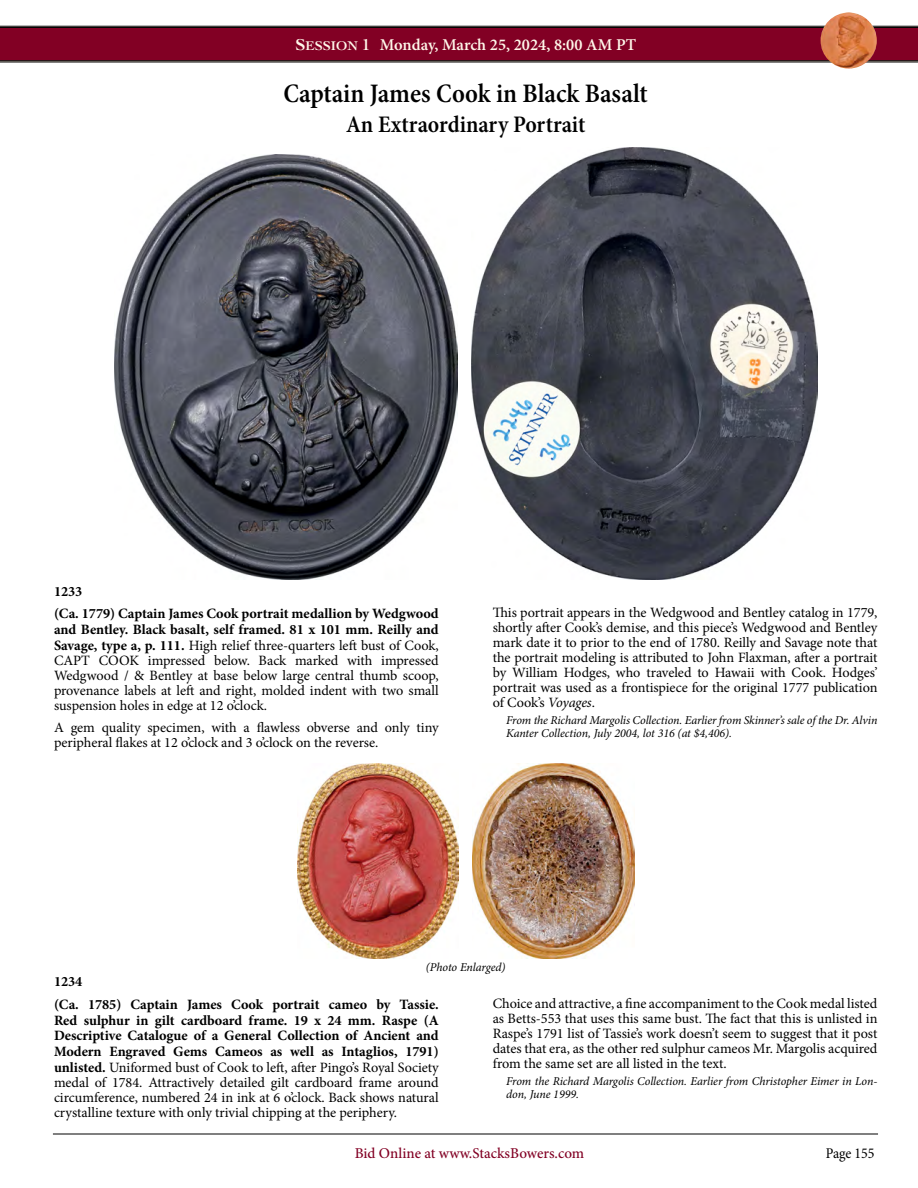
<style>
.page{position:relative;width:918px;height:1188px;background:#fff}
.page>*{position:absolute;margin:0;border:0;box-sizing:border-box;transform-origin:0 0}
.Subtitle{font:600 condensed 27px "Minion Pro";color:#000}
.Subtitle_Line_2{font:600 condensed 24px "Minion Pro";color:#000}
.t1{font:600 16.5px "Minion Pro";color:#fff7ea}
.t2{font:500 15px "Minion Pro";color:#820024}
.t3{font:condensed 15px "Minion Pro";letter-spacing:-.005em;color:#000}
._2_column_Regular{font:14.25px/15.5px "Minion Pro";letter-spacing:-.005em;color:#000;text-align:justify}
.Lot_Number_Regular{font:700 14.25px "Minion Pro";letter-spacing:-.005em;color:#000}
.Pedigree_2_Column_Regular{font:italic 12px/13.5px "Minion Pro";letter-spacing:-.01em;color:#000}
.Coin_Box_space_after{font:italic 12px "Minion Pro";letter-spacing:-.005em;color:#000}
.s1{font-family:"Cochin Bold SC800";font-weight:400}
.s2{font-family:"Cochin Bold SC800";font-weight:400;font-size:13.2px}
.s3{font-weight:700}
.s4{font-style:italic}
</style>
<div class="page">
<svg style="left:0;top:26px;width:918px;height:36px;background:#790524"></svg>
<hr style="left:53px;top:1134px;width:825px;height:1px;background:#000">
<img style="left:821px;top:12px;width:56px;height:57px;border-radius:28px">
<img style="left:114px;top:154px;width:344px;height:426px">
<img style="left:471px;top:148px;width:346px;height:432px">
<img style="left:297px;top:764px;width:162px;height:195px">
<img style="left:472px;top:763px;width:162px;height:196px">
<p class="t1" style="left:295px;top:33px;width:342px"><span class="s1">S</span><span class="s2">ESSION</span> <span class="s1">1</span> Monday, March 25, 2024, 8:00 AM PT</p>
<p class="Subtitle" style="left:284px;top:77px;width:366px">Captain James Cook in Black Basalt</p>
<p class="Subtitle_Line_2" style="left:346px;top:110px;width:241px">An Extraordinary Portrait</p>
<p class="Lot_Number_Regular" style="left:54px;top:581px;width:30px">1233</p>
<p class="_2_column_Regular" style="left:54px;top:606px;width:386px"><span class="s3">(Ca. 1779) Captain James Cook portrait medallion by Wedgwood and Bentley. Black basalt, self framed. 81 x 101 mm. Reilly and Savage, type a, p. 111.</span> High relief three-quarters left bust of Cook, CAPT COOK impressed below. Back marked with impressed Wedgwood / &amp; Bentley at base below large central thumb scoop, provenance labels at left and right, molded indent with two small suspension holes in edge at 12 o’clock.</p>
<p class="_2_column_Regular" style="left:54px;top:720px;width:386px;line-height:15px">A gem quality specimen, with a flawless obverse and only tiny peripheral flakes at 12 o’clock and 3 o’clock on the reverse.</p>
<p class="_2_column_Regular" style="left:493px;top:605px;width:386px;line-height:15px">This portrait appears in the Wedgwood and Bentley catalog in 1779, shortly after Cook’s demise, and this piece’s Wedgwood and Bentley mark date it to prior to the end of 1780. Reilly and Savage note that the portrait modeling is attributed to John Flaxman, after a portrait by William Hodges, who traveled to Hawaii with Cook. Hodges’ portrait was used as a frontispiece for the original 1777 publication of Cook’s <span class="s4">Voyages</span>.</p>
<p class="Pedigree_2_Column_Regular" style="left:506px;top:714px;width:373px">From the Richard Margolis Collection. Earlier from Skinner’s sale of the Dr. Alvin<br>Kanter Collection, July 2004, lot 316 (at $4,406).</p>
<p class="Coin_Box_space_after" style="left:426px;top:960px;width:81px">(Photo Enlarged)</p>
<p class="Lot_Number_Regular" style="left:54px;top:972px;width:30px">1234</p>
<p class="_2_column_Regular" style="left:54px;top:997px;width:386px"><span class="s3">(Ca. 1785) Captain James Cook portrait cameo by Tassie.<br>Red sulphur in gilt cardboard frame. 19 x 24 mm. Raspe (A Descriptive Catalogue of a General Collection of Ancient and Modern Engraved Gems Cameos as well as Intaglios, 1791) unlisted.</span> Uniformed bust of Cook to left, after Pingo’s Royal Society medal of 1784. Attractively detailed gilt cardboard frame around circumference, numbered 24 in ink at 6 o’clock. Back shows natural crystalline texture with only trivial chipping at the periphery.</p>
<p class="_2_column_Regular" style="left:493px;top:996px;width:386px;line-height:15px">Choice and attractive, a fine accompaniment to the Cook medal listed as Betts-553 that uses this same bust. The fact that this is unlisted in Raspe’s 1791 list of Tassie’s work doesn’t seem to suggest that it post dates that era, as the other red sulphur cameos Mr. Margolis acquired from the same set are all listed in the text.</p>
<p class="Pedigree_2_Column_Regular" style="left:506px;top:1075px;width:373px">From the Richard Margolis Collection. Earlier from Christopher Eimer in Lon&shy;don, June 1999.</p>
<p class="t2" style="left:355px;top:1143px;width:231px">Bid Online at www.StacksBowers.com</p>
<p class="t3" style="left:826px;top:1144px;width:50px">Page 155</p>
</div>
